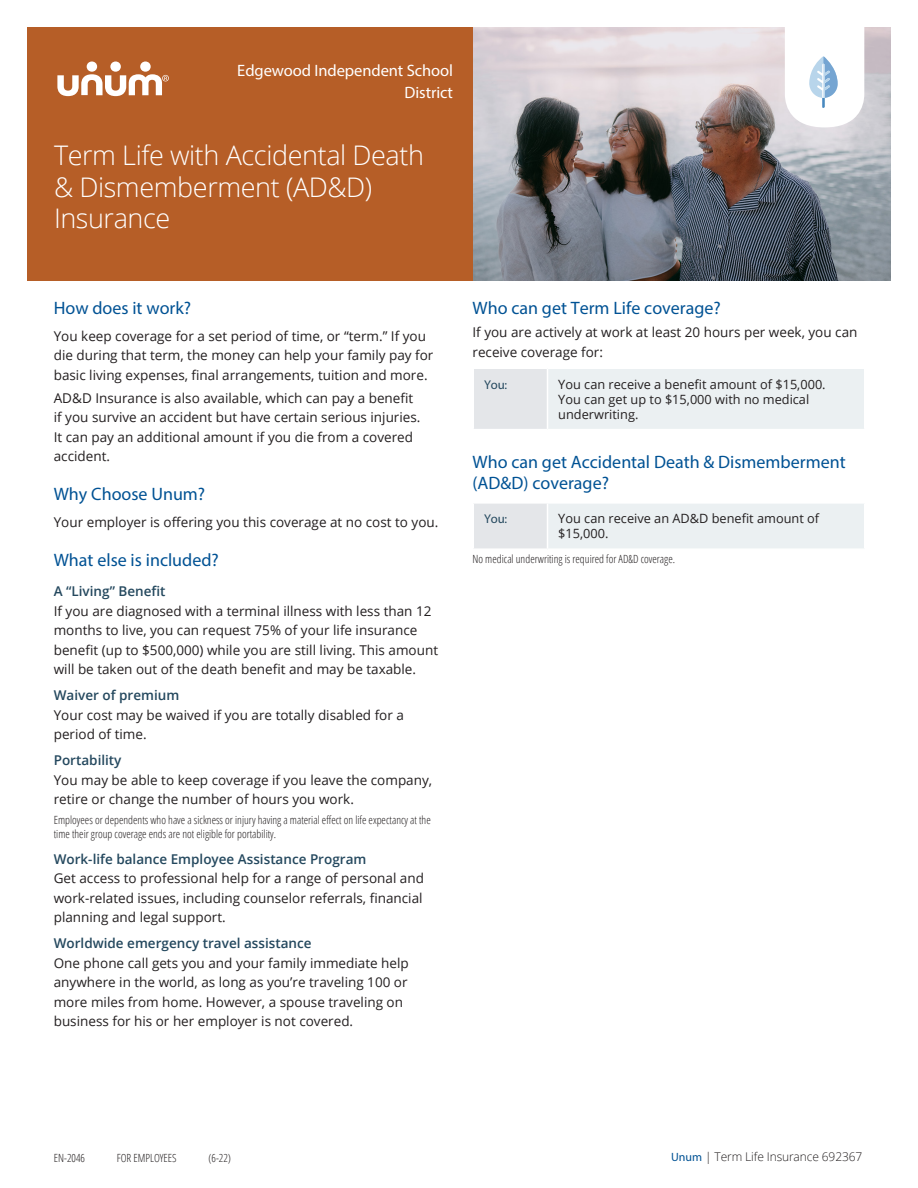
<style>
.page{position:relative;width:918px;height:1188px;background:#fff}
.page>*{position:absolute;margin:0;border:0;box-sizing:border-box;transform-origin:0 0}
.t1{font:300 27px/31.5px "Open Sans";letter-spacing:-.015em;color:#fff}
.t2{font:18px/21px "Myriad Pro";color:#005294}
.t3{font:16.5px/22.5px "Myriad Pro";letter-spacing:-.005em;color:#fff;text-align:right}
.t4{font:13.5px/19.5px "Open Sans";color:#231f20}
.t5{font:600 13.5px "Open Sans";color:#24485e}
.t6{font:12.75px/15px "Open Sans";color:#231f20}
.t7{font:12.75px "Myriad Pro";letter-spacing:-.01em;color:#24485e}
.t8{font:300 12px "Open Sans";letter-spacing:-.01em;color:#231f20}
.t9{font:300 11.25px/13.5px "Open Sans Condensed";color:#231f20}
.s1{font-family:"Myriad Pro";font-weight:400;color:#005294}
</style>
<div class="page">
<img style="left:472px;top:27px;width:419px;height:254px">
<div style="left:27px;top:27px;width:445px;height:254px;background:#b65e27"></div>
<svg style="left:57px;top:61px;width:112px;height:35px"></svg>
<svg style="left:785px;top:27px;width:79px;height:162px"></svg>
<div style="left:473px;top:368px;width:75px;height:62px;background:#e4e6e9"></div>
<div style="left:548px;top:368px;width:317px;height:62px;background:#ebf0f2"></div>
<hr style="left:472px;top:368px;width:76px;height:1px;background:#fff">
<hr style="left:472px;top:369px;width:2px;height:60px;background:#fff">
<hr style="left:472px;top:429px;width:76px;height:1px;background:#fff">
<hr style="left:548px;top:368px;width:318px;height:1px;background:#fff">
<hr style="left:547px;top:369px;width:1px;height:60px;background:#fff">
<hr style="left:864px;top:369px;width:2px;height:60px;background:#fff">
<hr style="left:548px;top:429px;width:318px;height:1px;background:#fff">
<div style="left:473px;top:503px;width:75px;height:46px;background:#e4e6e9"></div>
<div style="left:548px;top:503px;width:317px;height:46px;background:#ebf0f2"></div>
<hr style="left:472px;top:502px;width:76px;height:2px;background:#fff">
<hr style="left:472px;top:504px;width:2px;height:44px;background:#fff">
<hr style="left:472px;top:548px;width:76px;height:2px;background:#fff">
<hr style="left:548px;top:502px;width:318px;height:2px;background:#fff">
<hr style="left:547px;top:504px;width:1px;height:44px;background:#fff">
<hr style="left:864px;top:504px;width:2px;height:44px;background:#fff">
<hr style="left:548px;top:548px;width:318px;height:2px;background:#fff">
<p class="t3" style="left:237px;top:59px;width:217px">Edgewood Independent School<br>District</p>
<h1 class="t1" style="left:54px;top:139px;width:372px">Term Life with Accidental Death &amp; Dismemberment (AD&amp;D)<br>Insurance</h1>
<h2 class="t2" style="left:54px;top:298px;width:139px">How does it work?</h2>
<p class="t4" style="left:54px;top:326px;width:381px">You keep coverage for a set period of time, or “term.” If you die during that term, the money can help your family pay for basic living expenses, final arrangements, tuition and more.</p>
<p class="t4" style="left:54px;top:388px;width:368px">AD&amp;D Insurance is also available, which can pay a benefit if you survive an accident but have certain serious injuries.<br>It can pay an additional amount if you die from a covered accident.</p>
<h2 class="t2" style="left:54px;top:483px;width:153px">Why Choose Unum?</h2>
<p class="t4" style="left:54px;top:512px;width:386px">Your employer is offering you this coverage at no cost to you.</p>
<h2 class="t2" style="left:54px;top:549px;width:167px">What else is included?</h2>
<p class="t5" style="left:54px;top:582px;width:113px">A “Living” Benefit</p>
<p class="t4" style="left:54px;top:601px;width:386px">If you are diagnosed with a terminal illness with less than 12 months to live, you can request 75% of your life insurance benefit (up to $500,000) while you are still living. This amount will be taken out of the death benefit and may be taxable.</p>
<p class="t5" style="left:54px;top:686px;width:127px">Waiver of premium</p>
<p class="t4" style="left:54px;top:705px;width:352px">Your cost may be waived if you are totally disabled for a period of time.</p>
<p class="t5" style="left:54px;top:751px;width:69px">Portability</p>
<p class="t4" style="left:54px;top:770px;width:380px">You may be able to keep coverage if you leave the company, retire or change the number of hours you work.</p>
<p class="t9" style="left:54px;top:813px;width:379px">Employees or dependents who have a sickness or injury having a material effect on life expectancy at the time their group coverage ends are not eligible for portability.</p>
<p class="t5" style="left:54px;top:850px;width:314px">Work-life balance Employee Assistance Program</p>
<p class="t4" style="left:54px;top:868px;width:372px;text-align:justify">Get access to professional help for a range of personal and work-related issues, including counselor referrals, financial planning and legal support.</p>
<p class="t5" style="left:54px;top:934px;width:259px">Worldwide emergency travel assistance</p>
<p class="t4" style="left:54px;top:953px;width:357px">One phone call gets you and your family immediate help anywhere in the world, as long as you’re traveling 100 or more miles from home. However, a spouse traveling on business for his or her employer is not covered.</p>
<h2 class="t2" style="left:472px;top:298px;width:250px">Who can get Term Life coverage?</h2>
<p class="t4" style="left:472px;top:322px;width:386px">If you are actively at work at least 20 hours per week, you can receive coverage for:</p>
<p class="t7" style="left:484px;top:376px;width:25px">You:</p>
<p class="t6" style="left:558px;top:376px;width:269px">You can receive a benefit amount of $15,000.<br>You can get up to $15,000 with no medical underwriting.</p>
<h2 class="t2" style="left:472px;top:452px;width:375px">Who can get Accidental Death &amp; Dismemberment (AD&amp;D) coverage?</h2>
<p class="t7" style="left:484px;top:511px;width:25px">You:</p>
<p class="t6" style="left:558px;top:511px;width:262px">You can receive an AD&amp;D benefit amount of $15,000.</p>
<p class="t9" style="left:472px;top:552px;width:204px">No medical underwriting is required for AD&amp;D coverage.</p>
<p class="t4" style="left:472px;top:326px;width:386px">If you are actively at work at least 20 hours per week, you can receive coverage for:</p>
<p class="t7" style="left:484px;top:380px;width:25px">You:</p>
<p class="t6" style="left:558px;top:380px;width:269px">You can receive a benefit amount of $15,000.<br>You can get up to $15,000 with no medical underwriting.</p>
<p class="t9" style="left:54px;top:1150px;width:33px">EN-2046</p>
<p class="t9" style="left:117px;top:1150px;width:61px">FOR EMPLOYEES</p>
<p class="t9" style="left:208px;top:1150px;width:24px">(6-22)</p>
<p class="t8" style="left:671px;top:1148px;width:193px"><span class="s1">Unum</span> | Term Life Insurance 692367</p>
</div>
